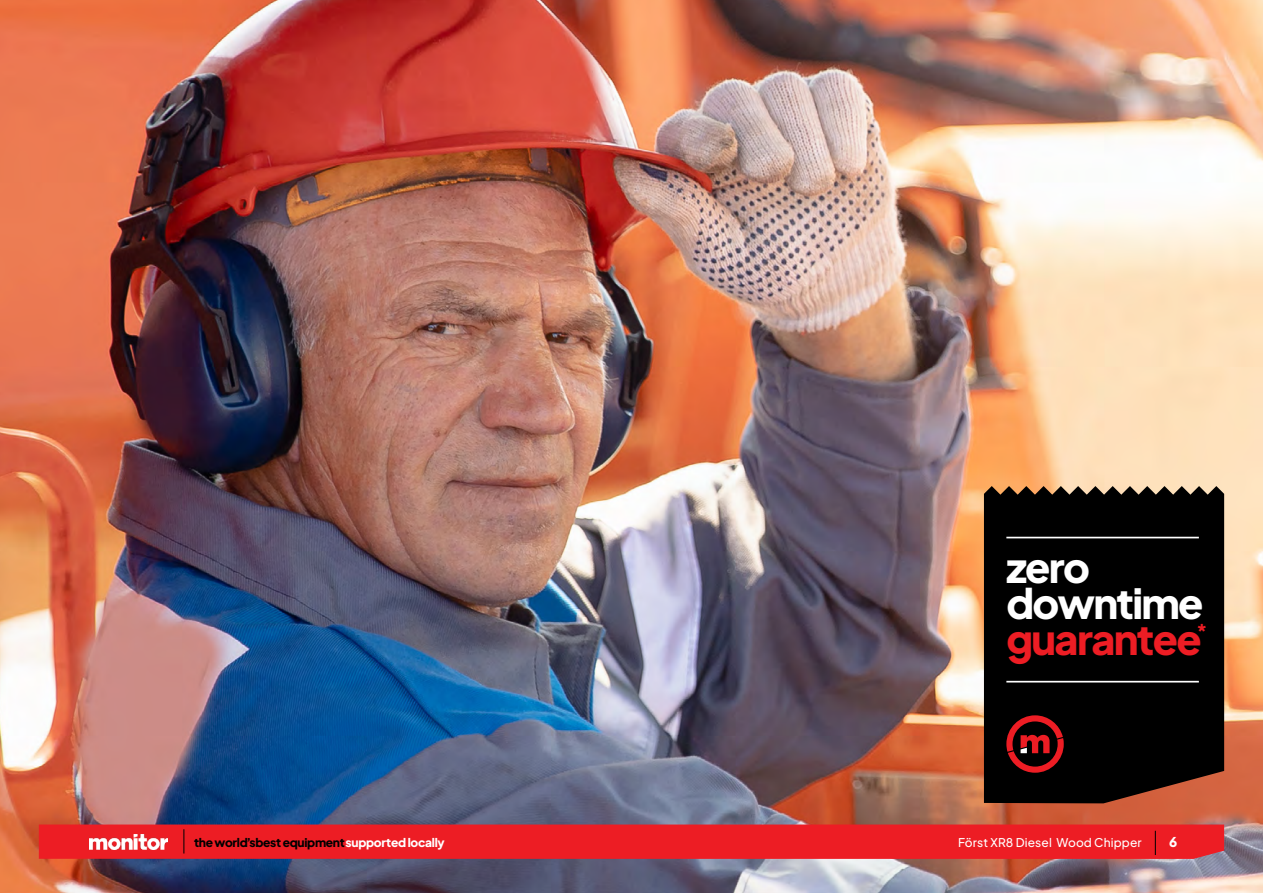
<style>
.page{position:relative;width:1263px;height:893px;background:#fff}
.page>*{position:absolute;margin:0;border:0;box-sizing:border-box;transform-origin:0 0}
.t1{font:800 41.4px/36.2px "Plus Jakarta Sans";letter-spacing:-.04em;color:#fff}
.t2{font:800 13.5px "Plus Jakarta Sans";color:#fff}
.t3{font:800 12px "Plus Jakarta Sans";letter-spacing:-.025em;color:#000}
.t4{font:500 12px "Plus Jakarta Sans";letter-spacing:.01em;color:#fff}
.s1{color:#ed1d24}
.s2{color:#fff}
</style>
<div class="page">
<img style="left:0;top:0;width:1263px;height:893px">
<div style="left:984px;top:486px;width:240px;height:317px;background:#000"></div>
<svg style="left:1006px;top:715px;width:58px;height:58px"></svg>
<hr style="left:1006px;top:537px;width:193px;height:1px;background:#fff">
<hr style="left:1006px;top:681px;width:193px;height:1px;background:#fff">
<svg style="left:39px;top:824px;width:1185px;height:35px"></svg>
<h1 class="t1" style="left:1006px;top:545px;width:203px">zero downtime <span class="s1">guarantee</span><sup>*</sup></h1>
<p class="t3" style="left:194px;top:831px;width:252px">the world’s best equipment <span class="s2">supported locally</span></p>
<p class="t4" style="left:958px;top:832px;width:185px">Först XR8 Diesel Wood Chipper</p>
<p class="t2" style="left:1169px;top:829px;width:10px">6</p>
</div>
